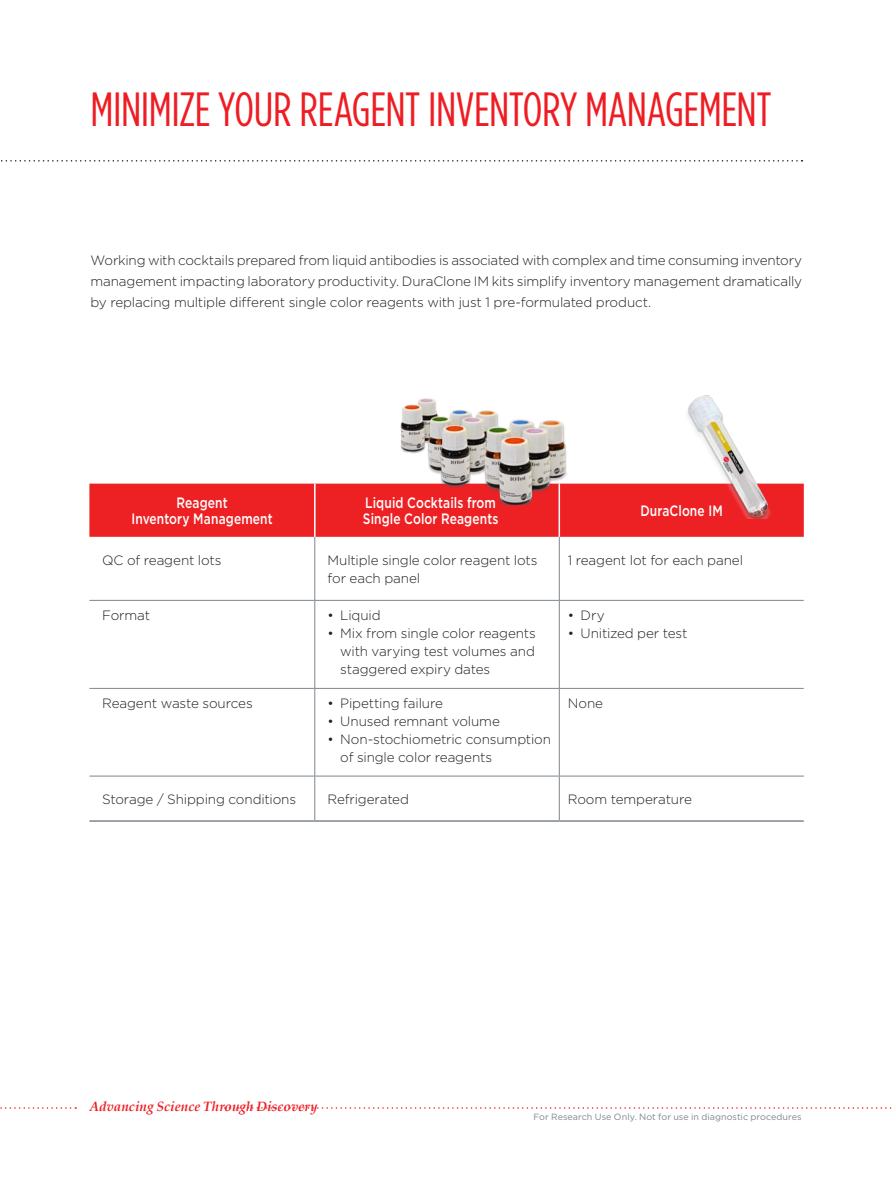
<style>
.page{position:relative;width:893px;height:1188px;background:#fff}
.page>*{position:absolute;margin:0;border:0;box-sizing:border-box;transform-origin:0 0}
.Red_Header{font:48px "Gotham Condensed";letter-spacing:-.01em;color:#ee1d23}
.CHART_CAPTION{font:500 15px "Gotham";letter-spacing:.01em;color:#fff;scale:.8 1}
.Body{font:300 13.5px/18px "Gotham";letter-spacing:-.01em;color:#231f20;text-align:justify}
.CHART_CAPTION-2{font:300 13.5px/18px "Gotham";letter-spacing:-.01em;color:#231f20}
.t1{font:italic 700 13.5px "Palatino";color:#ee1d23}
.CHART_CAPTION-3{font:9px "Gotham";letter-spacing:.005em;color:#7e868d}
</style>
<div class="page">
<svg style="left:0;top:1107px;width:76px;height:2px"></svg>
<svg style="left:225px;top:1107px;width:667px;height:2px"></svg>
<svg style="left:1px;top:160px;width:801px;height:2px"></svg>
<div style="left:89px;top:484px;width:715px;height:53px;background:#ed2124"></div>
<hr style="left:89px;top:820px;width:226px;height:2px;background:#7e868d">
<hr style="left:315px;top:820px;width:244px;height:2px;background:#7e868d">
<hr style="left:559px;top:820px;width:245px;height:2px;background:#7e868d">
<hr style="left:314px;top:537px;width:1px;height:63px;background:#7e868d">
<hr style="left:559px;top:537px;width:1px;height:63px;background:#7e868d">
<hr style="left:89px;top:600px;width:226px;height:1px;background:#7e868d">
<hr style="left:315px;top:600px;width:244px;height:1px;background:#7e868d">
<hr style="left:314px;top:601px;width:1px;height:87px;background:#7e868d">
<hr style="left:559px;top:600px;width:245px;height:1px;background:#7e868d">
<hr style="left:559px;top:601px;width:1px;height:87px;background:#7e868d">
<hr style="left:89px;top:688px;width:226px;height:1px;background:#7e868d">
<hr style="left:315px;top:688px;width:244px;height:1px;background:#7e868d">
<hr style="left:314px;top:689px;width:1px;height:87px;background:#7e868d">
<hr style="left:559px;top:688px;width:245px;height:1px;background:#7e868d">
<hr style="left:559px;top:689px;width:1px;height:87px;background:#7e868d">
<hr style="left:89px;top:776px;width:226px;height:1px;background:#7e868d">
<hr style="left:315px;top:776px;width:244px;height:1px;background:#7e868d">
<hr style="left:314px;top:776px;width:1px;height:44px;background:#7e868d">
<hr style="left:559px;top:776px;width:245px;height:1px;background:#7e868d">
<hr style="left:559px;top:776px;width:1px;height:44px;background:#7e868d">
<hr style="left:314px;top:484px;width:2px;height:53px;background:#fff">
<hr style="left:559px;top:484px;width:1px;height:53px;background:#fff">
<img style="left:399px;top:398px;width:282px;height:106px">
<img style="left:681px;top:395px;width:123px;height:123px">
<p class="Red_Header" style="left:90px;top:81px;width:682px">MINIMIZE YOUR REAGENT INVENTORY MANAGEMENT</p>
<p class="Body" style="left:90px;top:249px;width:713px;line-height:21px">Working with cocktails prepared from liquid antibodies is associated with complex and time consuming inventory management impacting laboratory productivity. DuraClone IM kits simplify inventory management dramatically by replacing multiple different single color reagents with just 1 pre-formulated product.</p>
<p class="CHART_CAPTION" style="left:177px;top:493px;width:65px">Reagent</p>
<p class="CHART_CAPTION" style="left:131px;top:509px;width:178px">Inventory Management</p>
<p class="CHART_CAPTION" style="left:365px;top:493px;width:165px">Liquid Cocktails from</p>
<p class="CHART_CAPTION" style="left:363px;top:509px;width:171px">Single Color Reagents</p>
<p class="CHART_CAPTION" style="left:640px;top:501px;width:105px">DuraClone IM</p>
<p class="CHART_CAPTION-2" style="left:102px;top:551px;width:121px">QC of reagent lots</p>
<p class="CHART_CAPTION-2" style="left:328px;top:551px;width:212px">Multiple single color reagent lots for each panel</p>
<p class="CHART_CAPTION-2" style="left:568px;top:551px;width:177px">1 reagent lot for each panel</p>
<p class="CHART_CAPTION-2" style="left:102px;top:606px;width:49px">Format</p>
<p class="Body" style="left:328px;top:606px;width:55px">• Liquid</p>
<p class="Body" style="left:340px;top:624px;width:197px;text-indent:-13px">• Mix from single color reagents with varying test volumes and staggered expiry dates</p>
<p class="Body" style="left:568px;top:606px;width:38px">• Dry</p>
<p class="Body" style="left:568px;top:624px;width:121px">• Unitized per test</p>
<p class="CHART_CAPTION-2" style="left:102px;top:694px;width:152px">Reagent waste sources</p>
<p class="Body" style="left:328px;top:694px;width:117px">• Pipetting failure</p>
<p class="Body" style="left:328px;top:712px;width:174px">• Unused remnant volume</p>
<p class="Body" style="left:340px;top:730px;width:212px;text-indent:-13px">• Non-stochiometric consumption of single color reagents</p>
<p class="CHART_CAPTION-2" style="left:568px;top:694px;width:37px">None</p>
<p class="CHART_CAPTION-2" style="left:102px;top:790px;width:195px">Storage / Shipping conditions</p>
<p class="CHART_CAPTION-2" style="left:328px;top:790px;width:83px">Refrigerated</p>
<p class="CHART_CAPTION-2" style="left:568px;top:790px;width:126px">Room temperature</p>
<p class="t1" style="left:89px;top:1095px;width:230px">Advancing Science Through Discovery</p>
<p class="CHART_CAPTION-3" style="left:533px;top:1112px;width:270px">For Research Use Only. Not for use in diagnostic procedures</p>
</div>
